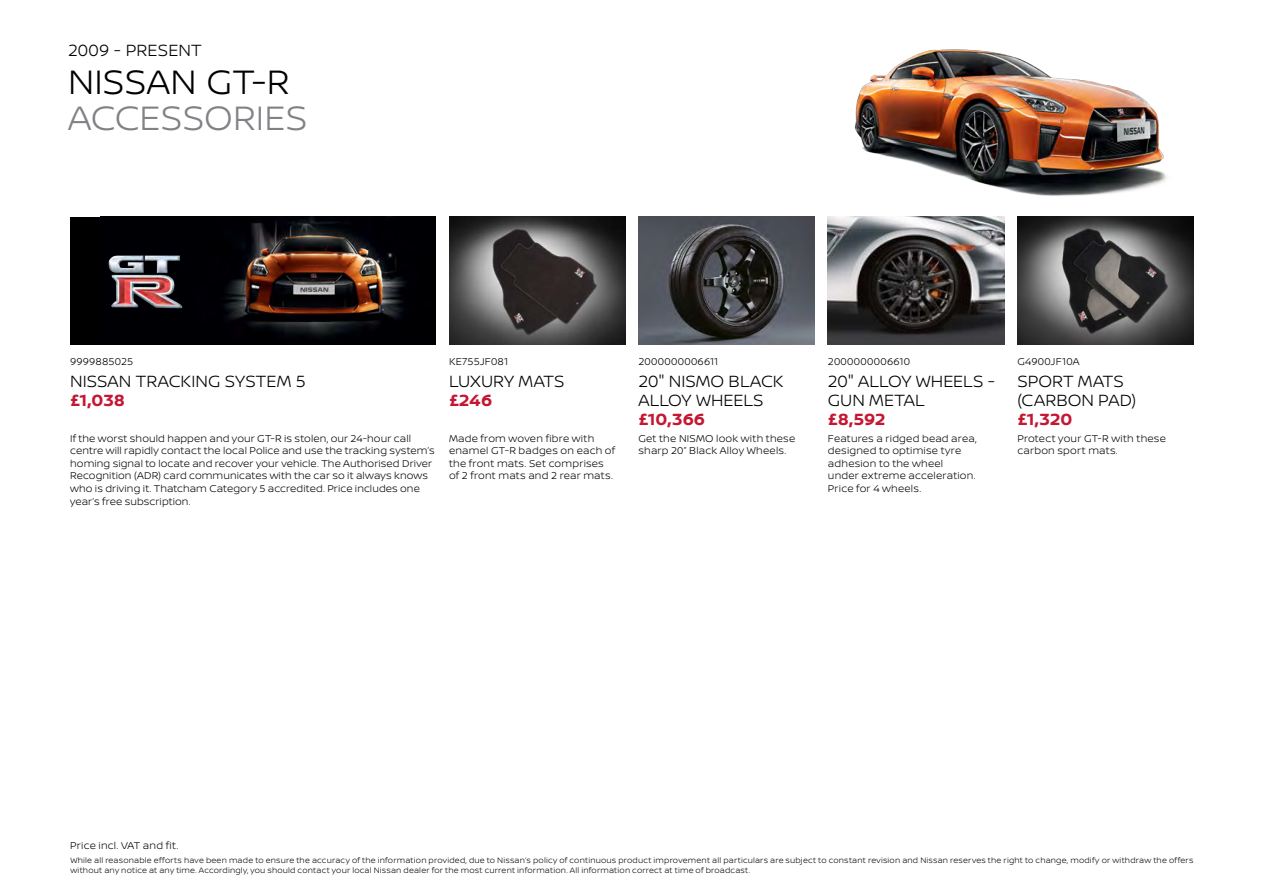
<style>
.page{position:relative;width:1263px;height:893px;background:#fff}
.page>*{position:absolute;margin:0;border:0;box-sizing:border-box;transform-origin:0 0}
.t1{font:300 36px "Nissan Brand";color:#808285}
.t2{font:300 36px "Nissan Brand";letter-spacing:.01em;color:#000}
.t3{font:300 17.25px/18.8px "Nissan Brand";letter-spacing:.005em;color:#000}
.t4{font:700 17.25px "Nissan Brand";letter-spacing:-.005em;color:#c51733}
.t5{font:300 10.5px/12.6px "Nissan Brand";letter-spacing:.015em;color:#000}
.t6{font:300 10.5px "Nissan Brand";letter-spacing:.035em;color:#000}
.t7{font:300 8.25px/9.9px "Nissan Brand";letter-spacing:.025em;color:#000}
</style>
<div class="page">
<img style="left:797px;top:49px;width:397px;height:185px">
<img style="left:1017px;top:217px;width:176px;height:127px">
<img style="left:449px;top:217px;width:176px;height:127px">
<img style="left:223px;top:217px;width:213px;height:127px">
<img style="left:70px;top:217px;width:153px;height:127px">
<img style="left:638px;top:217px;width:176px;height:127px">
<img style="left:828px;top:217px;width:176px;height:127px">
<h2 class="t3" style="left:68px;top:40px;width:135px">2009 - PRESENT</h2>
<h1 class="t2" style="left:68px;top:56px;width:223px">NISSAN GT-R</h1>
<h1 class="t1" style="left:68px;top:92px;width:241px">ACCESSORIES</h1>
<p class="t5" style="left:70px;top:355px;width:65px">9999885025</p>
<h2 class="t3" style="left:70px;top:371px;width:237px">NISSAN TRACKING SYSTEM 5</h2>
<h2 class="t4" style="left:70px;top:388px;width:56px">£1,038</h2>
<p class="t5" style="left:70px;top:431px;width:366px">If the worst should happen and your GT-R is stolen, our 24-hour call centre will rapidly contact the local Police and use the tracking system’s homing signal to locate and recover your vehicle. The Authorised Driver Recognition (ADR) card communicates with the car so it always knows who is driving it. Thatcham Category 5 accredited. Price includes one year’s free subscription.</p>
<p class="t5" style="left:449px;top:355px;width:61px">KE755JF081</p>
<h2 class="t3" style="left:449px;top:371px;width:117px">LUXURY MATS</h2>
<h2 class="t4" style="left:449px;top:388px;width:45px">£246</h2>
<p class="t5" style="left:449px;top:431px;width:168px">Made from woven fibre with enamel GT-R badges on each of the front mats. Set comprises of 2 front mats and 2 rear mats.</p>
<p class="t6" style="left:638px;top:354px;width:81px">2000000006611</p>
<h2 class="t3" style="left:638px;top:371px;width:146px">20" NISMO BLACK<br>ALLOY WHEELS</h2>
<h2 class="t4" style="left:638px;top:406px;width:68px">£10,366</h2>
<p class="t5" style="left:638px;top:431px;width:158px">Get the NISMO look with these sharp 20” Black Alloy Wheels.</p>
<p class="t6" style="left:828px;top:354px;width:84px">2000000006610</p>
<h2 class="t3" style="left:828px;top:371px;width:169px">20" ALLOY WHEELS -<br>GUN METAL</h2>
<h2 class="t4" style="left:828px;top:406px;width:59px">£8,592</h2>
<p class="t5" style="left:828px;top:431px;width:150px">Features a ridged bead area, designed to optimise tyre adhesion to the wheel under extreme acceleration.<br>Price for 4 wheels.</p>
<p class="t5" style="left:1017px;top:355px;width:64px">G4900JF10A</p>
<h2 class="t3" style="left:1017px;top:371px;width:120px">SPORT MATS (CARBON PAD)</h2>
<h2 class="t4" style="left:1017px;top:406px;width:56px">£1,320</h2>
<p class="t5" style="left:1017px;top:431px;width:150px">Protect your GT-R with these carbon sport mats.</p>
<p class="t5" style="left:70px;top:839px;width:109px">Price incl. VAT and fit.</p>
<p class="t7" style="left:70px;top:855px;width:1124px">While all reasonable efforts have been made to ensure the accuracy of the information provided, due to Nissan’s policy of continuous product improvement all particulars are subject to constant revision and Nissan reserves the right to change, modify or withdraw the offers without any notice at any time. Accordingly, you should contact your local Nissan dealer for the most current information. All information correct at time of broadcast.</p>
</div>
